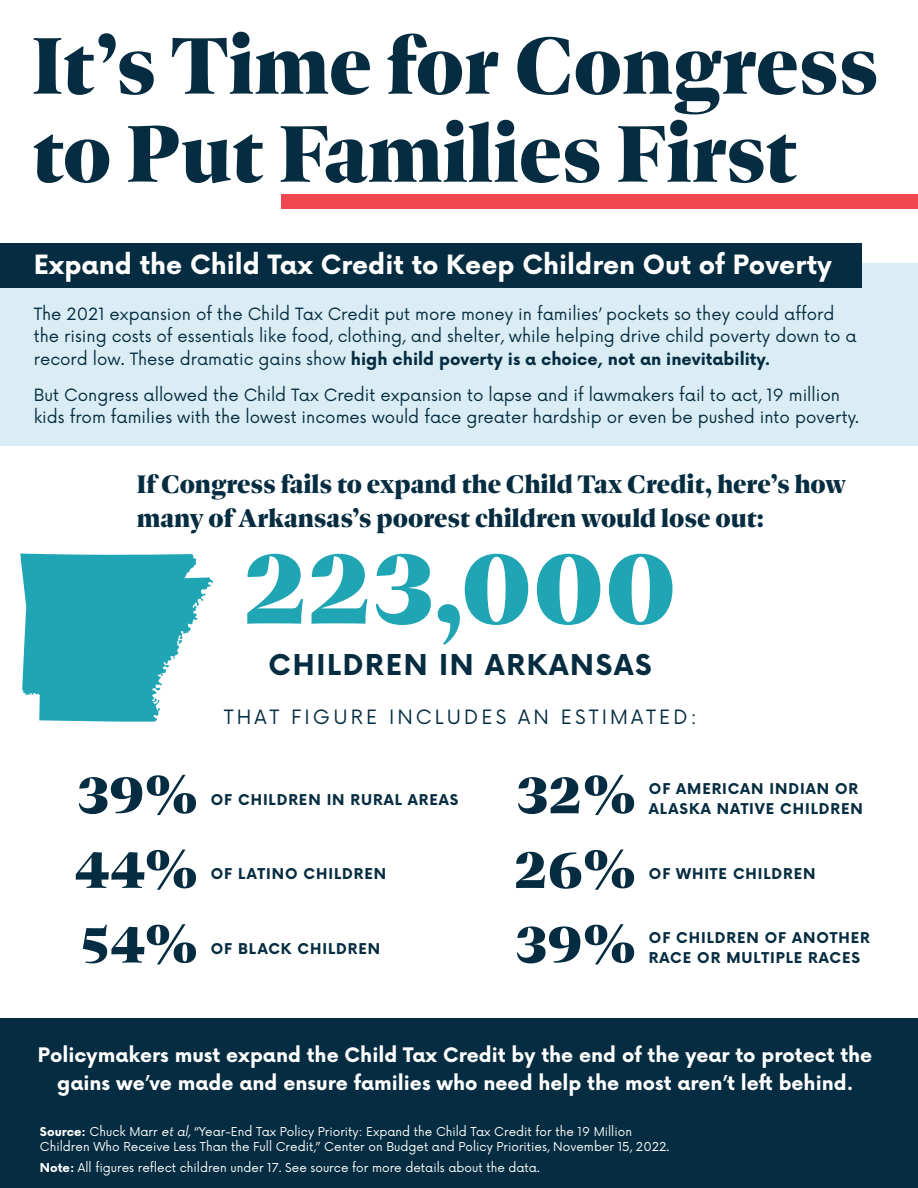
<style>
.page{position:relative;width:918px;height:1188px;background:#fff}
.page>*{position:absolute;margin:0;border:0;box-sizing:border-box;transform-origin:0 0}
.t1{font:900 107.85px "Dejanire Headline";color:#20a5b5}
.t2{font:900 83.25px/88.1px "Dejanire Headline";color:#052c40}
.t3{font:900 55.95px "Dejanire Headline";color:#052c40}
.t4{font:700 27.9px "Now";letter-spacing:.065em;color:#052c40}
.t5{font:900 26.25px/34px "Dejanire Headline";color:#052c40}
.t6{font:700 25.95px "Now";color:#fff}
.t7{font:700 19.5px/28.5px "Now";color:#fff;text-align:center}
.t8{font:19.2px "Now";letter-spacing:.165em;color:#052c40}
.t9{font:16.5px/22.5px "Now";color:#052c40}
.t10{font:700 14.55px/19.8px "Now";letter-spacing:.06em;color:#052c40}
.t11{font:12px/14.4px "Now";color:#fff}
.s1{font-weight:700}
.s2{font-style:italic}
</style>
<div class="page">
<div style="left:282px;top:194px;width:636px;height:15px;background:#ef4650"></div>
<div style="left:0;top:263px;width:918px;height:183px;background:#daedf5"></div>
<div style="left:0;top:243px;width:862px;height:44px;background:#052c40"></div>
<div style="left:0;top:1019px;width:918px;height:169px;background:#052c40"></div>
<svg style="left:20px;top:554px;width:193px;height:168px"></svg>
<h2 class="t2" style="left:32px;top:21px;width:848px">It’s Time for Congress to Put Families First</h2>
<h3 class="t6" style="left:34px;top:245px;width:800px">Expand the Child Tax Credit to Keep Children Out of Poverty</h3>
<p class="t9" style="left:34px;top:301px;width:825px">The 2021 expansion of the Child Tax Credit put more money in families’ pockets so they could afford the rising costs of essentials like food, clothing, and shelter, while helping drive child poverty down to a record low. These dramatic gains show <span class="s1">high child poverty is a choice, not an inevitability.</span></p>
<p class="t9" style="left:34px;top:382px;width:827px">But Congress allowed the Child Tax Credit expansion to lapse and if lawmakers fail to act, 19 million kids from families with the lowest incomes would face greater hardship or even be pushed into poverty.</p>
<h3 class="t5" style="left:137px;top:467px;width:710px">If Congress fails to expand the Child Tax Credit, here’s how many of Arkansas’s poorest children would lose out:</h3>
<h1 class="t1" style="left:244px;top:521px;width:435px">223,000</h1>
<h3 class="t4" style="left:269px;top:644px;width:385px">CHILDREN IN ARKANSAS</h3>
<p class="t8" style="left:224px;top:702px;width:474px">THAT FIGURE INCLUDES AN ESTIMATED:</p>
<h3 class="t3" style="left:77px;top:760px;width:123px">39%</h3>
<h3 class="t3" style="left:74px;top:835px;width:125px">44%</h3>
<h3 class="t3" style="left:81px;top:909px;width:119px">54%</h3>
<p class="t10" style="left:211px;top:789px;width:249px">OF CHILDREN IN RURAL AREAS</p>
<p class="t10" style="left:211px;top:864px;width:177px">OF LATINO CHILDREN</p>
<p class="t10" style="left:211px;top:938px;width:171px">OF BLACK CHILDREN</p>
<h3 class="t3" style="left:516px;top:760px;width:122px">32%</h3>
<p class="t10" style="left:649px;top:779px;width:215px">OF AMERICAN INDIAN OR<br>ALASKA NATIVE CHILDREN</p>
<h3 class="t3" style="left:514px;top:835px;width:124px">26%</h3>
<p class="t10" style="left:649px;top:864px;width:168px">OF WHITE CHILDREN</p>
<h3 class="t3" style="left:515px;top:909px;width:123px">39%</h3>
<p class="t10" style="left:649px;top:927px;width:222px">OF CHILDREN OF ANOTHER<br>RACE OR MULTIPLE RACES</p>
<p class="t7" style="left:38px;top:1040px;width:836px">Policymakers must expand the Child Tax Credit by the end of the year to protect the gains we’ve made and ensure families who need help the most aren’t left behind.</p>
<p class="t11" style="left:40px;top:1124px;width:631px"><span class="s1">Source:</span> Chuck Marr <span class="s2">etal,</span>“Year-End Tax Policy Priority: Expand the Child Tax Credit for the 19 Million<br>Children Who Receive Less Than the Full Credit,” Center on Budget and Policy Priorities, November 15, 2022.</p>
<p class="t11" style="left:40px;top:1159px;width:501px"><span class="s1">Note:</span> All figures reflect children under 17. See source for more details about the data.</p>
</div>
